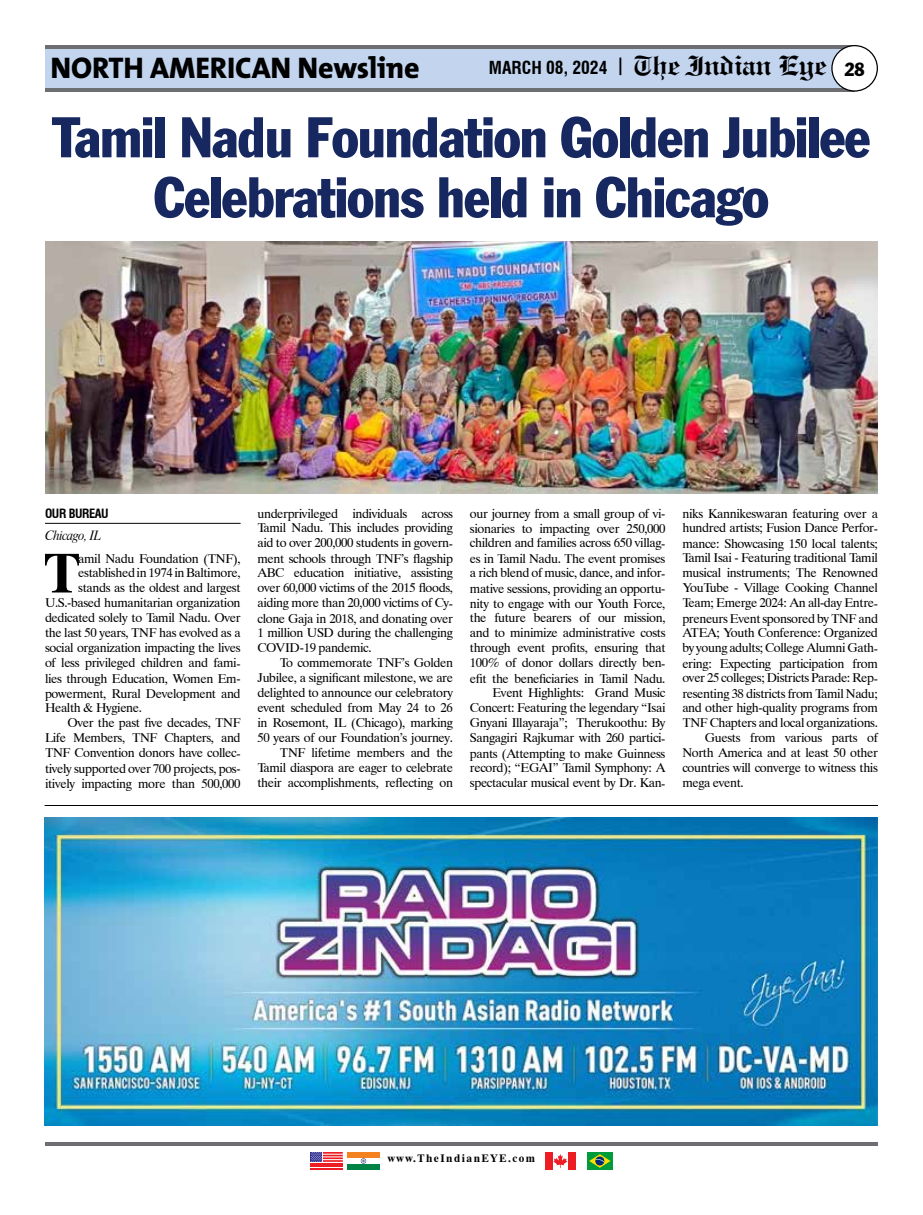
<style>
.page{position:relative;width:923px;height:1215px;background:#fff}
.page>*{position:absolute;margin:0;border:0;box-sizing:border-box;transform-origin:0 0}
.t1{font:700 57px "Dutch 801 BT";color:#000}
.t2{font:condensed 56.25px/60px "Franklin Gothic";letter-spacing:-.02em;color:#16285f;text-align:center}
.t3{font:800 30px "The Mix";letter-spacing:-.005em;color:#000}
.t4{font:700 condensed 17.5px "Swiss 721 BT";color:#000}
.t5{font:12.75px/15px "Dutch 801 BT";letter-spacing:-.03em;color:#000;text-align:right}
.t6{font:12.75px "Dutch 801 BT Italic Headline";letter-spacing:-.03em;color:#000}
.t7{font:700 condensed 12.5px "Swiss 721 BT";letter-spacing:-.03em;color:#000}
.t8{font:700 11.25px "Dutch 801 BT";letter-spacing:.13em;color:#000}
.s1{font-family:"Engravers Old English BT";font-stretch:normal;font-size:27.62px}
.s2{font-family:"Franklin Gothic";font-weight:400;font-size:18.75px}
</style>
<div class="page">
<div style="left:45px;top:45px;width:809px;height:47px;background:#c2d4ee"></div>
<hr style="left:45px;top:88px;width:809px;height:4px;background:#6d6e71">
<hr style="left:45px;top:45px;width:809px;height:3px;background:#6d6e71">
<div style="left:832px;top:46px;width:45px;height:45px;background:#fff;border-radius:50%"></div>
<div style="left:831px;top:45px;width:47px;height:47px;border:1px solid #000;border-radius:50%"></div>
<svg style="left:553px;top:1154px;width:14px;height:14px"></svg>
<div style="left:545px;top:1152px;width:7px;height:18px;background:#ed1d24"></div>
<div style="left:568px;top:1152px;width:7px;height:18px;background:#ed1d24"></div>
<svg style="left:361px;top:1158px;width:6px;height:6px"></svg>
<div style="left:347px;top:1152px;width:33px;height:6px;background:#f58220"></div>
<div style="left:347px;top:1164px;width:33px;height:6px;background:#008345"></div>
<div style="left:587px;top:1152px;width:25px;height:18px;background:#009b3a"></div>
<svg style="left:589px;top:1154px;width:21px;height:14px"></svg>
<div style="left:310px;top:1152px;width:12px;height:10px;background:#2e3092"></div>
<hr style="left:310px;top:1168px;width:33px;height:2px;background:#ed1d24">
<hr style="left:310px;top:1166px;width:33px;height:1px;background:#ed1d24">
<hr style="left:310px;top:1163px;width:33px;height:2px;background:#ed1d24">
<svg style="left:311px;top:1152px;width:32px;height:10px"></svg>
<hr style="left:323px;top:1157px;width:20px;height:2px;background:#ed1d24">
<hr style="left:323px;top:1160px;width:20px;height:2px;background:#ed1d24">
<hr style="left:45px;top:1142px;width:833px;height:3px;background:#6d6e71">
<img style="left:45px;top:241px;width:833px;height:252px">
<hr style="left:45px;top:523px;width:195px;height:1px;background:#000">
<img style="left:45px;top:817px;width:832px;height:308px">
<hr style="left:45px;top:805px;width:832px;height:1px;background:#000">
<h3 class="t3" style="left:51px;top:43px;width:370px">NORTH AMERICAN Newsline</h3>
<h3 class="t4" style="left:489px;top:57px;width:377px">MARCH 08, 2024 | <span class="s1">The Indian Eye</span> <span class="s2">28</span></h3>
<h2 class="t2" style="left:52px;top:107px;width:819px">Tamil Nadu Foundation Golden Jubilee<br>Celebrations held in Chicago</h2>
<p class="t7" style="left:45px;top:505px;width:65px">OUR BUREAU</p>
<p class="t6" style="left:45px;top:528px;width:58px">Chicago, IL</p>
<h1 class="t1" style="left:44px;top:539px;width:37px">T</h1>
<p class="t5" style="left:78px;top:550px;width:164px">amil Nadu Foundation (TNF),</p>
<p class="t5" style="left:78px;top:565px;width:164px">established in 1974 in Baltimore,</p>
<p class="t5" style="left:78px;top:580px;width:164px">stands as the oldest and largest</p>
<p class="t5" style="left:45px;top:595px;width:197px">U.S.-based humanitarian organization</p>
<p class="t5" style="left:45px;top:610px;width:197px">dedicated solely to Tamil Nadu. Over</p>
<p class="t5" style="left:45px;top:625px;width:197px">the last 50 years, TNF has evolved as a</p>
<p class="t5" style="left:45px;top:640px;width:197px">social organization impacting the lives</p>
<p class="t5" style="left:45px;top:655px;width:197px">of less privileged children and fami-</p>
<p class="t5" style="left:45px;top:670px;width:197px">lies through Education, Women Em-</p>
<p class="t5" style="left:45px;top:685px;width:197px">powerment, Rural Development and</p>
<p class="t5" style="left:45px;top:700px;width:98px">Health &amp; Hygiene.</p>
<p class="t5" style="left:68px;top:715px;width:174px">Over the past five decades, TNF</p>
<p class="t5" style="left:45px;top:730px;width:197px">Life Members, TNF Chapters, and</p>
<p class="t5" style="left:45px;top:745px;width:197px">TNF Convention donors have collec-</p>
<p class="t5" style="left:45px;top:760px;width:197px">tively supported over 700 projects, pos-</p>
<p class="t5" style="left:45px;top:775px;width:197px">itively impacting more than 500,000</p>
<p class="t5" style="left:257px;top:505px;width:197px;text-align:justify">underprivileged individuals across Tamil Nadu. This includes providing aid to over 200,000 students in govern&shy;ment schools through TNF’s flagship ABC education initiative, assisting over 60,000 victims of the 2015 floods, aiding more than 20,000 victims of Cy&shy;clone Gaja in 2018, and donating over 1 million USD during the challenging COVID-19 pandemic.</p>
<p class="t5" style="left:257px;top:655px;width:197px">To commemorate TNF’s Golden Jubilee, a significant milestone, we are delighted to announce our celebratory event scheduled from May 24 to 26 in Rosemont, IL (Chicago), marking 50 years of our Foundation’s journey.<br>TNF lifetime members and the Tamil diaspora are eager to celebrate their accomplishments, reflecting on</p>
<p class="t5" style="left:470px;top:505px;width:197px">our journey from a small group of vi&shy;sionaries to impacting over 250,000 children and families across 650 villag&shy;es in Tamil Nadu. The event promises a rich blend of music, dance, and infor&shy;mative sessions, providing an opportu&shy;nity to engage with our Youth Force, the future bearers of our mission, and to minimize administrative costs through event profits, ensuring that 100% of donor dollars directly ben&shy;efit the beneficiaries in Tamil Nadu.<br>Event Highlights: Grand Music Concert: Featuring the legendary “Isai Gnyani Illayaraja”; Therukoothu: By Sangagiri Rajkumar with 260 partici&shy;pants (Attempting to make Guinness record); “EGAI” Tamil Symphony: A spectacular musical event by Dr. Kan-</p>
<p class="t5" style="left:682px;top:505px;width:197px">niks Kannikeswaran featuring over a</p>
<p class="t5" style="left:682px;top:520px;width:197px">hundred artists; Fusion Dance Perfor-</p>
<p class="t5" style="left:682px;top:535px;width:197px">mance: Showcasing 150 local talents;</p>
<p class="t5" style="left:682px;top:550px;width:197px">Tamil Isai - Featuring traditional Tamil</p>
<p class="t5" style="left:682px;top:565px;width:197px">musical instruments; The Renowned</p>
<p class="t5" style="left:682px;top:580px;width:197px">YouTube - Village Cooking Channel</p>
<p class="t5" style="left:682px;top:595px;width:197px">Team; Emerge 2024: An all-day Entre-</p>
<p class="t5" style="left:682px;top:610px;width:197px">preneurs Event sponsored by TNF and</p>
<p class="t5" style="left:682px;top:625px;width:197px">ATEA; Youth Conference: Organized</p>
<p class="t5" style="left:682px;top:640px;width:197px">by young adults; College Alumni Gath-</p>
<p class="t5" style="left:682px;top:655px;width:197px">ering: Expecting participation from</p>
<p class="t5" style="left:682px;top:670px;width:197px">over 25 colleges; Districts Parade: Rep-</p>
<p class="t5" style="left:682px;top:685px;width:197px">resenting 38 districts from Tamil Nadu;</p>
<p class="t5" style="left:682px;top:700px;width:197px">and other high-quality programs from</p>
<p class="t5" style="left:682px;top:715px;width:197px">TNF Chapters and local organizations.</p>
<p class="t5" style="left:705px;top:730px;width:174px">Guests from various parts of</p>
<p class="t5" style="left:682px;top:745px;width:197px">North America and at least 50 other</p>
<p class="t5" style="left:682px;top:760px;width:197px">countries will converge to witness this</p>
<p class="t5" style="left:682px;top:775px;width:63px">mega event.</p>
<p class="t8" style="left:388px;top:1152px;width:149px">www.TheIndianEYE.com</p>
</div>
